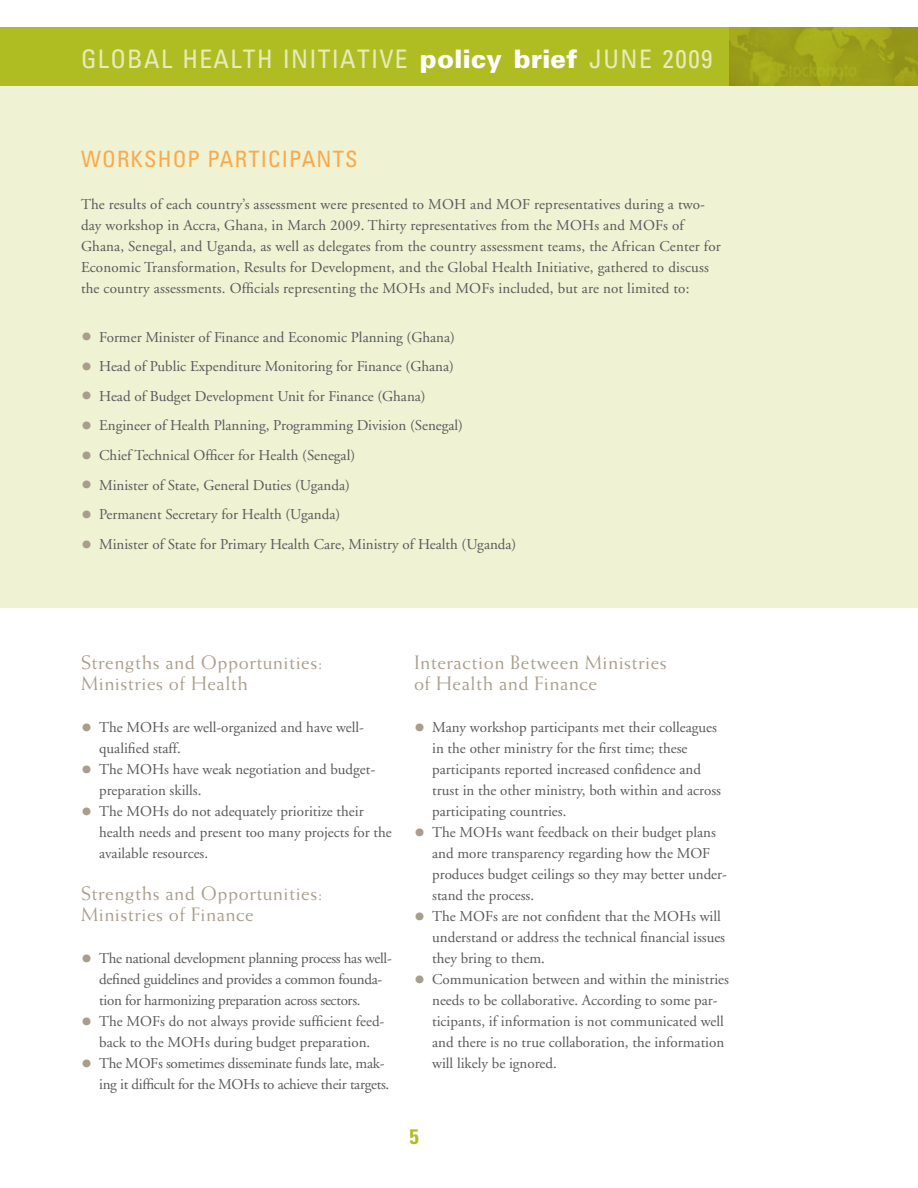
<style>
.page{position:relative;width:918px;height:1188px;background:#fff}
.page>*{position:absolute;margin:0;border:0;box-sizing:border-box;transform-origin:0 0}
.t1{font:condensed 25.5px "Univers";letter-spacing:.05em;color:#e7ebbd}
.t2{font:condensed 22.5px "Univers";letter-spacing:.05em;color:#faaa4b}
.t3{font:700 condensed 21px "Univers";color:#afbd22}
.t4{font:19.5px/21px "Weiss";letter-spacing:.025em;color:#a99e8d}
.t5{font:15px/21px "Adobe Garamond";color:#58595b}
.t6{font:15px/21px "Adobe Garamond";letter-spacing:-.02em;color:#58595b}
.s1{font-weight:900;font-stretch:normal;color:#fff}
.s2{font-size:28.5px;color:#a99e8d}
</style>
<div class="page">
<div style="left:0;top:27px;width:918px;height:60px;background:#afbd22"></div>
<img style="left:729px;top:27px;width:189px;height:59px">
<div style="left:0;top:86px;width:918px;height:522px;background:#eff2d3"></div>
<h1 class="t1" style="left:81px;top:42px;width:539px">GLOBAL HEALTH IN ITIATIVE <span class="s1">policy brief</span> JUNE</h1>
<h1 class="t1" style="left:663px;top:42px;width:51px">2009</h1>
<h2 class="t2" style="left:81px;top:145px;width:78px">WOR KSHOP</h2>
<h2 class="t2" style="left:207px;top:145px;width:26px">PARTICIPA</h2>
<h2 class="t2" style="left:317px;top:145px;width:29px">NTS</h2>
<p class="t5" style="left:81px;top:194px;width:641px">The results of each country’s assessment were presented to MOH and MOF representatives during a two&shy;day workshop in Accra, Ghana, in March 2009. Thirty representatives from the MOHs and MOFs of Ghana, Senegal, and Uganda, as well as delegates from the country assessment teams, the African Center for Economic Transformation, Results for Development, and the Global Health Initiative, gathered to discuss the country assessments. Officials representing the MOHs and MOFs included, but are not limited to:</p>
<p class="t5" style="left:81px;top:327px;width:375px"><span class="s2">•</span> Former Minister of Finance and Economic Planning (Ghana)</p>
<p class="t5" style="left:81px;top:356px;width:374px"><span class="s2">•</span> Head of Public Expenditure Monitoring for Finance (Ghana)</p>
<p class="t5" style="left:81px;top:386px;width:346px"><span class="s2">•</span> Head of Budget Development Unit for Finance (Ghana)</p>
<p class="t5" style="left:81px;top:416px;width:384px"><span class="s2">•</span> Engineer of Health Planning, Programming Division (Senegal)</p>
<p class="t5" style="left:81px;top:445px;width:276px"><span class="s2">•</span> Chief Technical Officer for Health (Senegal)</p>
<p class="t5" style="left:81px;top:475px;width:270px"><span class="s2">•</span> Minister of State, General Duties (Uganda)</p>
<p class="t5" style="left:81px;top:505px;width:261px"><span class="s2">•</span> Permanent Secretary for Health (Uganda)</p>
<p class="t5" style="left:81px;top:534px;width:437px"><span class="s2">•</span> Minister of State for Primary Health Care, Ministry of Health (Uganda)</p>
<h3 class="t4" style="left:81px;top:652px;width:243px">Strengths and Opportunities:<br>Ministries of Health</h3>
<p class="t5" style="left:99px;top:718px;width:266px;text-indent:-18px"><span class="s2">•</span> The MOHs are well-organized and have well&shy;qualified staff.</p>
<p class="t5" style="left:99px;top:760px;width:278px;text-indent:-18px"><span class="s2">•</span> The MOHs have weak negotiation and budget&shy;preparation skills.</p>
<p class="t5" style="left:99px;top:802px;width:294px;text-indent:-18px"><span class="s2">•</span> The MOHs do not adequately prioritize their health needs and present too many projects for the available resources.</p>
<h3 class="t4" style="left:81px;top:883px;width:243px">Strengths and Opportunities:<br>Ministries of Finance</h3>
<p class="t6" style="left:99px;top:949px;width:294px;text-indent:-18px"><span class="s2">•</span> The national development planning process has well&shy;defined guidelines and provides a common founda&shy;tion for harmonizing preparation across sectors.</p>
<p class="t5" style="left:81px;top:1012px;width:305px;text-align:center"><span class="s2">•</span> The MOFs do not always provide sufficient feed&shy;back to the MOHs during budget preparation.</p>
<p class="t6" style="left:99px;top:1054px;width:292px;text-indent:-18px"><span class="s2">•</span> The MOFs sometimes disseminate funds late, mak&shy;ing it difficult for the MOHs to achieve their targets.</p>
<h3 class="t4" style="left:414px;top:652px;width:254px">Interaction Between Ministries of Health and Finance</h3>
<p class="t5" style="left:432px;top:718px;width:290px;text-indent:-18px"><span class="s2">•</span> Many workshop participants met their colleagues in the other ministry for the first time; these participants reported increased confidence and trust in the other ministry, both within and across participating countries.</p>
<p class="t5" style="left:432px;top:823px;width:296px;text-indent:-18px"><span class="s2">•</span> The MOHs want feedback on their budget plans and more transparency regarding how the MOF produces budget ceilings so they may better under&shy;stand the process.</p>
<p class="t5" style="left:432px;top:907px;width:294px;text-indent:-18px"><span class="s2">•</span> The MOFs are not confident that the MOHs will understand or address the technical financial issues they bring to them.</p>
<p class="t5" style="left:432px;top:970px;width:298px;text-indent:-18px"><span class="s2">•</span> Communication between and within the ministries needs to be collaborative. According to some par&shy;ticipants, if information is not communicated well and there is no true collaboration, the information will likely be ignored.</p>
<h3 class="t3" style="left:409px;top:1124px;width:11px">5</h3>
</div>
